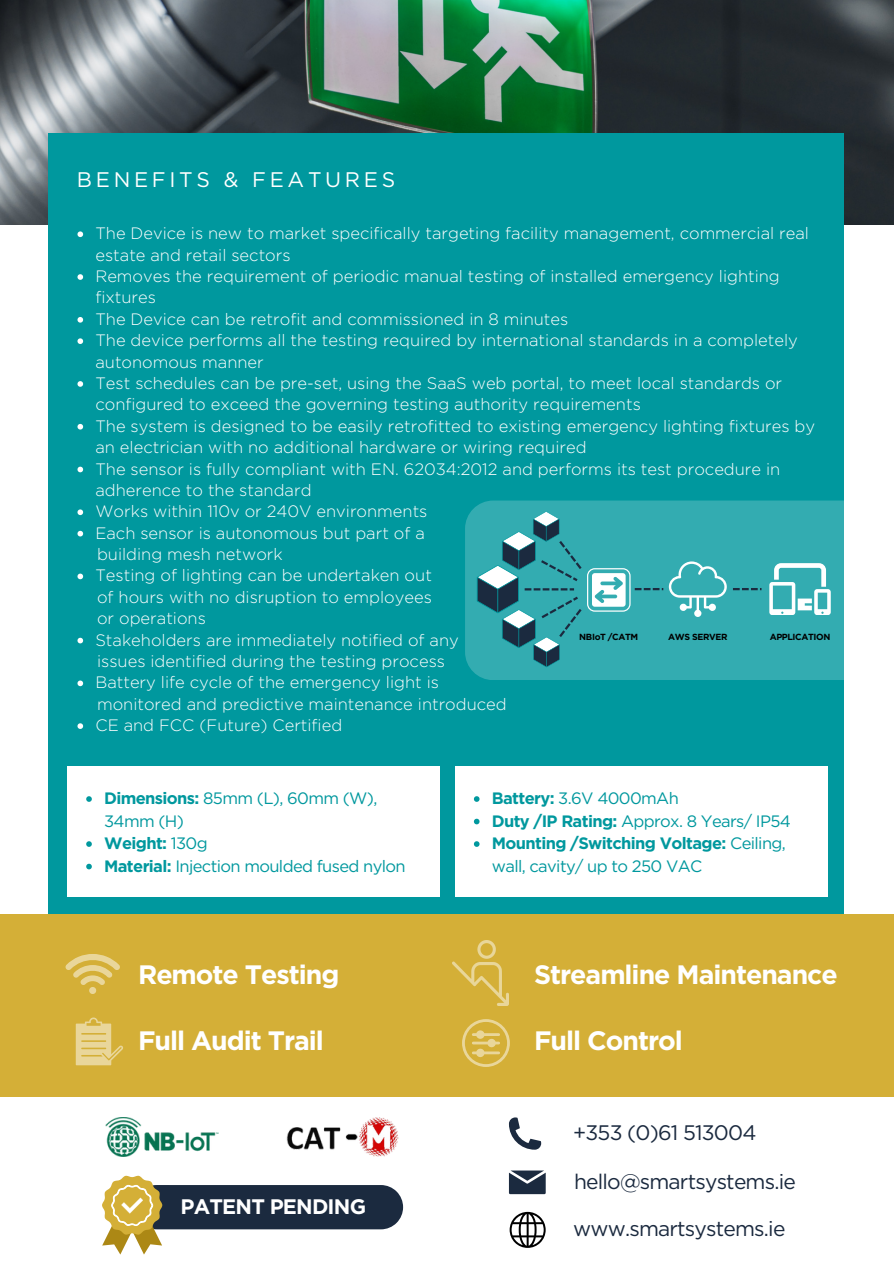
<style>
.page{position:relative;width:894px;height:1264px;background:#fff}
.page>*{position:absolute;margin:0;border:0;box-sizing:border-box;transform-origin:0 0}
.t1{font:700 26.55px "Gotham";letter-spacing:-.04em;color:#fff}
.t2{font:21.15px "Gotham";letter-spacing:.175em;color:#fff}
.t3{font:21px "Gotham";letter-spacing:-.04em;color:#1b2a3f}
.t4{font:700 21px "Gotham";letter-spacing:-.04em;color:#fff}
.t5{font:300 16.5px/21.3px "Gotham";color:#fff}
.t6{font:16.5px/22.5px "Gotham";letter-spacing:-.04em;color:#00989e}
.t7{font:700 16.5px "Gotham";letter-spacing:-.04em;color:#00989e}
.t8{font:700 8.85px "Gotham";letter-spacing:-.04em;color:#000}
.s1{font-weight:700}
.s2{font-weight:400}
</style>
<div class="page">
<img style="left:0;top:0;width:893px;height:224px">
<div style="left:49px;top:133px;width:794px;height:785px;background:#00989e"></div>
<div style="left:0;top:914px;width:893px;height:183px;background:#d4af37"></div>
<svg style="left:77px;top:231px;width:6px;height:6px"></svg>
<svg style="left:77px;top:274px;width:6px;height:6px"></svg>
<svg style="left:77px;top:317px;width:6px;height:5px"></svg>
<svg style="left:77px;top:338px;width:6px;height:6px"></svg>
<svg style="left:77px;top:381px;width:6px;height:6px"></svg>
<svg style="left:77px;top:424px;width:6px;height:5px"></svg>
<svg style="left:77px;top:466px;width:6px;height:6px"></svg>
<svg style="left:77px;top:509px;width:6px;height:6px"></svg>
<svg style="left:77px;top:531px;width:6px;height:5px"></svg>
<svg style="left:77px;top:573px;width:6px;height:6px"></svg>
<svg style="left:77px;top:637px;width:6px;height:6px"></svg>
<svg style="left:77px;top:680px;width:6px;height:6px"></svg>
<svg style="left:77px;top:723px;width:6px;height:6px"></svg>
<svg style="left:76px;top:1017px;width:47px;height:48px"></svg>
<svg style="left:65px;top:954px;width:55px;height:40px"></svg>
<img style="left:452px;top:940px;width:56px;height:65px">
<svg style="left:462px;top:1019px;width:47px;height:47px"></svg>
<div style="left:67px;top:766px;width:373px;height:131px;background:#fff"></div>
<div style="left:454px;top:766px;width:373px;height:131px;background:#fff"></div>
<svg style="left:509px;top:1117px;width:32px;height:32px"></svg>
<svg style="left:509px;top:1170px;width:36px;height:24px"></svg>
<svg style="left:509px;top:1211px;width:36px;height:36px"></svg>
<svg style="left:465px;top:500px;width:417px;height:180px;background:#4fb7bb"></svg>
<svg style="left:476px;top:511px;width:105px;height:156px;background:#3d99a0"></svg>
<svg style="left:587px;top:561px;width:139px;height:55px;background:#5ebdc1"></svg>
<svg style="left:769px;top:563px;width:61px;height:52px;background:#7dcacd"></svg>
<svg style="left:732px;top:588px;width:29px;height:2px"></svg>
<svg style="left:86px;top:796px;width:6px;height:5px"></svg>
<svg style="left:86px;top:841px;width:6px;height:5px"></svg>
<svg style="left:86px;top:863px;width:6px;height:6px"></svg>
<svg style="left:474px;top:796px;width:5px;height:5px"></svg>
<svg style="left:474px;top:818px;width:5px;height:6px"></svg>
<svg style="left:474px;top:841px;width:5px;height:5px"></svg>
<img style="left:286px;top:1117px;width:113px;height:39px">
<img style="left:105px;top:1117px;width:114px;height:39px">
<svg style="left:102px;top:1175px;width:301px;height:79px"></svg>
<p class="t2" style="left:77px;top:166px;width:320px">BENEFITS &amp; FEATURES</p>
<h3 class="t5" style="left:95px;top:223px;width:715px">The Device is new to market specifically targeting facility management, commercial real estate and retail sectors</h3>
<p class="t5" style="left:95px;top:265px;width:685px">Removes the requirement of periodic manual testing of installed emergency lighting fixtures</p>
<p class="t5" style="left:95px;top:308px;width:474px">The Device can be retrofit and commissioned in 8 minutes</p>
<p class="t5" style="left:95px;top:329px;width:703px">The device performs all the testing required by international standards in a completely autonomous manner</p>
<p class="t5" style="left:95px;top:372px;width:688px">Test schedules can be pre-set, using the SaaS web portal, to meet local standards or configured to exceed the governing testing authority requirements</p>
<p class="t5" style="left:95px;top:415px;width:721px">The system is designed to be easily retrofitted to existing emergency lighting fixtures by an electrician with no additional hardware or wiring required</p>
<p class="t5" style="left:95px;top:458px;width:686px">The sensor is fully compliant with EN. 62034:2012 and performs its test procedure in adherence to the standard</p>
<p class="t5" style="left:95px;top:500px;width:333px">Works within 110v or 240V environments</p>
<p class="t5" style="left:95px;top:522px;width:331px">Each sensor is autonomous but part of a</p>
<p class="t5" style="left:97px;top:543px;width:187px">building mesh network</p>
<h5 class="t5" style="left:95px;top:565px;width:338px">Testing of lighting can be undertaken out</h5>
<p class="t5" style="left:97px;top:586px;width:336px">of hours with no disruption to employees or operations</p>
<h5 class="t5" style="left:95px;top:629px;width:365px">Stakeholders are immediately notified of any</h5>
<p class="t5" style="left:97px;top:650px;width:349px">issues identified during the testing process</p>
<h5 class="t5" style="left:95px;top:671px;width:345px">Battery life cycle of the emergency light is</h5>
<p class="t5" style="left:97px;top:693px;width:411px">monitored and predictive maintenance introduced</p>
<h5 class="t5" style="left:95px;top:714px;width:248px">CE and FCC (Future) Certified</h5>
<p class="t8" style="left:579px;top:631px;width:60px">NBIoT /CATM</p>
<p class="t8" style="left:668px;top:631px;width:61px">AWS SERVER</p>
<p class="t8" style="left:769px;top:631px;width:62px">APPLICATION</p>
<p class="t6" style="left:104px;top:787px;width:275px"><span class="s1">Dimensions:</span> 85mm (L), 60mm (W),<br>34mm (H)</p>
<p class="t7" style="left:104px;top:833px;width:105px">Weight: <span class="s2">130g</span></p>
<p class="t6" style="left:104px;top:854px;width:303px"><span class="s1">Material:</span> Injection moulded fused nylon</p>
<p class="t6" style="left:491px;top:787px;width:188px"><span class="s1">Battery:</span> 3.6V 4000mAh</p>
<p class="t6" style="left:491px;top:809px;width:300px"><span class="s1">Duty /IP Rating:</span> Approx. 8 Years/ IP54</p>
<p class="t6" style="left:491px;top:832px;width:295px"><span class="s1">Mounting /Switching Voltage:</span> Ceiling, wall, cavity/ up to 250 VAC</p>
<p class="t1" style="left:138px;top:958px;width:203px">Remote Testing</p>
<p class="t1" style="left:534px;top:958px;width:305px">Streamline Maintenance</p>
<p class="t1" style="left:138px;top:1024px;width:187px">Full Audit Trail</p>
<p class="t1" style="left:534px;top:1024px;width:150px">Full Control</p>
<h6 class="t4" style="left:180px;top:1193px;width:187px">PATENT PENDING</h6>
<p class="t3" style="left:573px;top:1119px;width:185px">+353 (0)61 513004</p>
<p class="t3" style="left:574px;top:1168px;width:223px">hello@smartsystems.ie</p>
<p class="t3" style="left:573px;top:1215px;width:214px">www.smartsystems.ie</p>
</div>
